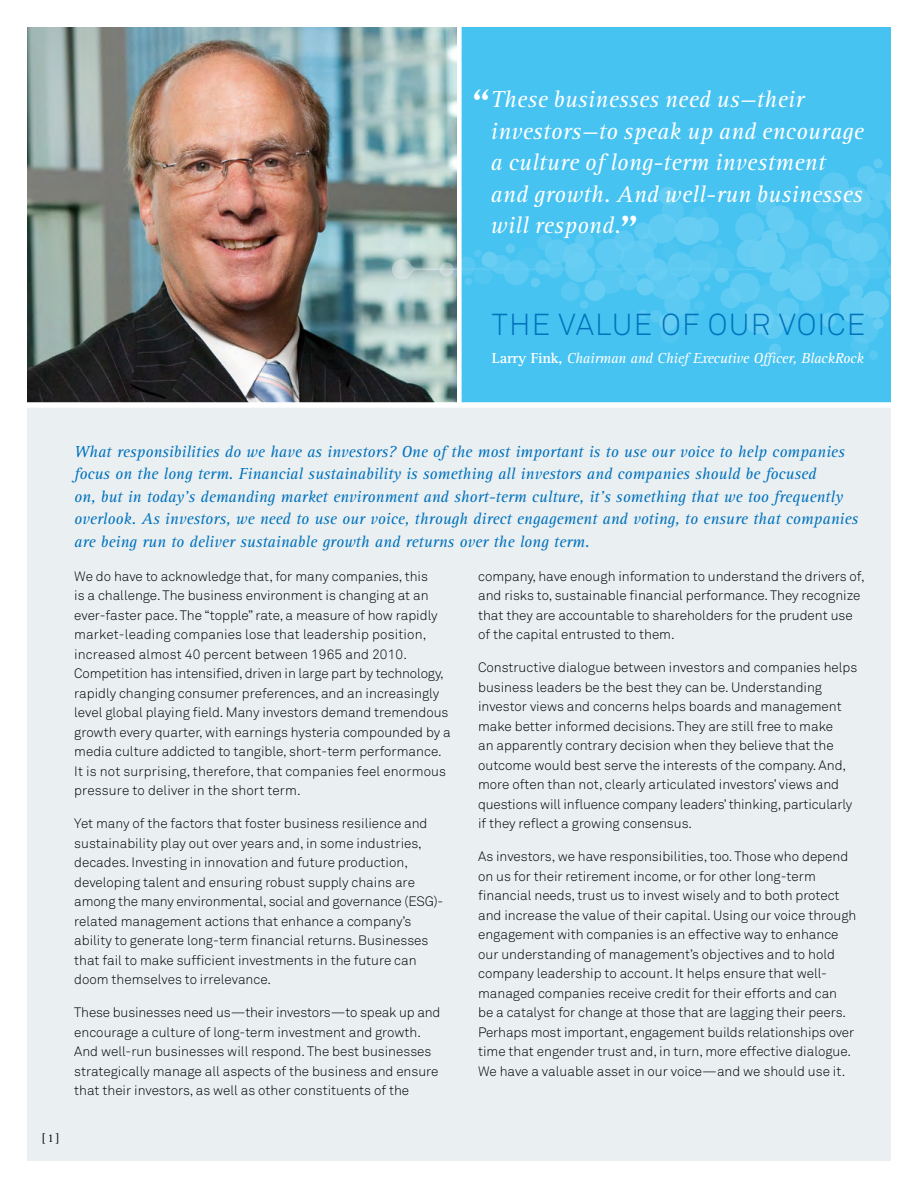
<style>
.page{position:relative;width:918px;height:1188px;background:#fff}
.page>*{position:absolute;margin:0;border:0;box-sizing:border-box;transform-origin:0 0}
.t1{font:30px "Akkurat Light Pro";letter-spacing:.04em;color:#0072bc}
.t2{font:italic 24px/31.5px "Rotis Serif Std";letter-spacing:.01em;color:#fff}
.t3{font:italic 16.5px/22.5px "Rotis Serif Std";color:#0072bc}
.t4{font:italic 15px "Rotis Serif Std";letter-spacing:-.015em;color:#fff}
.t5{font:13.5px/19.5px "Akkurat Light Pro";color:#000}
.t6{font:12px "Rotis Serif Std";color:#000}
.s1{font-size:48px}
.s2{font-weight:700;font-style:normal}
</style>
<div class="page">
<div style="left:27px;top:405px;width:864px;height:756px;background:#eaeff2"></div>
<img style="left:27px;top:27px;width:429px;height:375px">
<div style="left:462px;top:27px;width:429px;height:375px;background:#47c3f1"></div>
<div style="left:17px;top:402px;width:874px;height:6px;background:#fff"></div>
<div style="left:753px;top:283px;width:33px;height:34px;background:#50c6f1;border-radius:50%"></div>
<div style="left:803px;top:292px;width:22px;height:22px;background:#50c6f1;border-radius:50%"></div>
<div style="left:851px;top:336px;width:18px;height:19px;background:#51c6f1;border-radius:50%"></div>
<div style="left:638px;top:309px;width:10px;height:10px;background:#59c8f2;border-radius:50%"></div>
<div style="left:673px;top:305px;width:22px;height:22px;background:#51c6f1;border-radius:50%"></div>
<div style="left:694px;top:300px;width:11px;height:12px;background:#51c6f1;border-radius:50%"></div>
<div style="left:660px;top:324px;width:19px;height:19px;background:#51c6f1;border-radius:50%"></div>
<div style="left:850px;top:316px;width:28px;height:27px;background:#56c8f2;border-radius:50%"></div>
<div style="left:820px;top:172px;width:29px;height:30px;background:#4fc5f1;border-radius:50%"></div>
<div style="left:869px;top:350px;width:9px;height:10px;background:#5ac9f2;border-radius:50%"></div>
<div style="left:777px;top:298px;width:22px;height:22px;background:#5ccaf2;border-radius:50%"></div>
<div style="left:664px;top:290px;width:26px;height:26px;background:#5bc9f2;border-radius:50%"></div>
<div style="left:650px;top:310px;width:12px;height:13px;background:#59c9f2;border-radius:50%"></div>
<div style="left:769px;top:344px;width:12px;height:12px;background:#60cbf2;border-radius:50%"></div>
<div style="left:839px;top:295px;width:29px;height:28px;background:#63ccf3;border-radius:50%"></div>
<div style="left:857px;top:166px;width:19px;height:19px;background:#60cbf2;border-radius:50%"></div>
<div style="left:760px;top:314px;width:24px;height:25px;background:#60cbf2;border-radius:50%"></div>
<div style="left:821px;top:313px;width:15px;height:14px;background:#63ccf3;border-radius:50%"></div>
<div style="left:744px;top:304px;width:30px;height:30px;background:#63ccf3;border-radius:50%"></div>
<div style="left:862px;top:291px;width:27px;height:27px;background:#67cdf3;border-radius:50%"></div>
<div style="left:873px;top:319px;width:11px;height:10px;background:#67cdf3;border-radius:50%"></div>
<div style="left:873px;top:159px;width:10px;height:9px;background:#62cbf3;border-radius:50%"></div>
<div style="left:778px;top:315px;width:13px;height:13px;background:#66cdf3;border-radius:50%"></div>
<div style="left:659px;top:314px;width:17px;height:17px;background:#67cdf3;border-radius:50%"></div>
<svg style="left:392px;top:173px;width:499px;height:136px"></svg>
<svg style="left:440px;top:262px;width:14px;height:14px"></svg>
<h2 class="t2" style="left:491px;top:85px;width:375px;text-indent:-24px"><span class="s1">“</span>These businesses need us—their investors—to speak up and encourage a culture of long-term investment and growth. And well-run businesses will respond.<span class="s1">”</span></h2>
<h1 class="t1" style="left:492px;top:307px;width:375px">THE VALUE OF OUR VOICE</h1>
<p class="t4" style="left:492px;top:350px;width:373px"><span class="s2">Larry Fink,</span> Chairman and Chief Executive Officer, BlackRock</p>
<p class="t3" style="left:74px;top:441px;width:785px">What responsibilities do we have as investors? One of the most important is to use our voice to help companies focus on the long term. Financial sustainability is something all investors and companies should be focused<br>on, but in today’s demanding market environment and short-term culture, it’s something that we too frequently overlook. As investors, we need to use our voice, through direct engagement and voting, to ensure that companies are being run to deliver sustainable growth and returns over the long term.</p>
<p class="t5" style="left:74px;top:567px;width:378px">We do have to acknowledge that, for many companies, this<br>is a challenge. The business environment is changing at an ever-faster pace. The “topple” rate, a measure of how rapidly market-leading companies lose that leadership position, increased almost 40 percent between 1965 and 2010.<br>Competition has intensified, driven in large part by technology, rapidly changing consumer preferences, and an increasingly level global playing field. Many investors demand tremendous growth every quarter, with earnings hysteria compounded by a media culture addicted to tangible, short-term performance.<br>It is not surprising, therefore, that companies feel enormous pressure to deliver in the short term.</p>
<p class="t5" style="left:74px;top:814px;width:371px">Yet many of the factors that foster business resilience and sustainability play out over years and, in some industries, decades. Investing in innovation and future production, developing talent and ensuring robust supply chains are among the many environmental, social and governance (ESG)- related management actions that enhance a company’s ability to generate long-term financial returns. Businesses that fail to make sufficient investments in the future can doom themselves to irrelevance.</p>
<p class="t5" style="left:74px;top:1003px;width:368px">These businesses need us—their investors—to speak up and encourage a culture of long-term investment and growth.<br>And well-run businesses will respond. The best businesses strategically manage all aspects of the business and ensure that their investors, as well as other constituents of the</p>
<p class="t5" style="left:478px;top:566px;width:388px">company, have enough information to understand the drivers of, and risks to, sustainable financial performance. They recognize that they are accountable to shareholders for the prudent use of the capital entrusted to them.</p>
<p class="t5" style="left:478px;top:658px;width:381px">Constructive dialogue between investors and companies helps business leaders be the best they can be. Understanding investor views and concerns helps boards and management make better informed decisions. They are still free to make<br>an apparently contrary decision when they believe that the outcome would best serve the interests of the company. And, more often than not, clearly articulated investors’ views and questions will influence company leaders’ thinking, particularly if they reflect a growing consensus.</p>
<p class="t5" style="left:478px;top:847px;width:380px">As investors, we have responsibilities, too. Those who depend on us for their retirement income, or for other long-term financial needs, trust us to invest wisely and to both protect and increase the value of their capital. Using our voice through engagement with companies is an effective way to enhance our understanding of management’s objectives and to hold company leadership to account. It helps ensure that well&shy;managed companies receive credit for their efforts and can<br>be a catalyst for change at those that are lagging their peers.<br>Perhaps most important, engagement builds relationships over time that engender trust and, in turn, more effective dialogue.<br>We have a valuable asset in our voice—and we should use it.</p>
<p class="t6" style="left:42px;top:1131px;width:19px">[ 1 ]</p>
</div>
